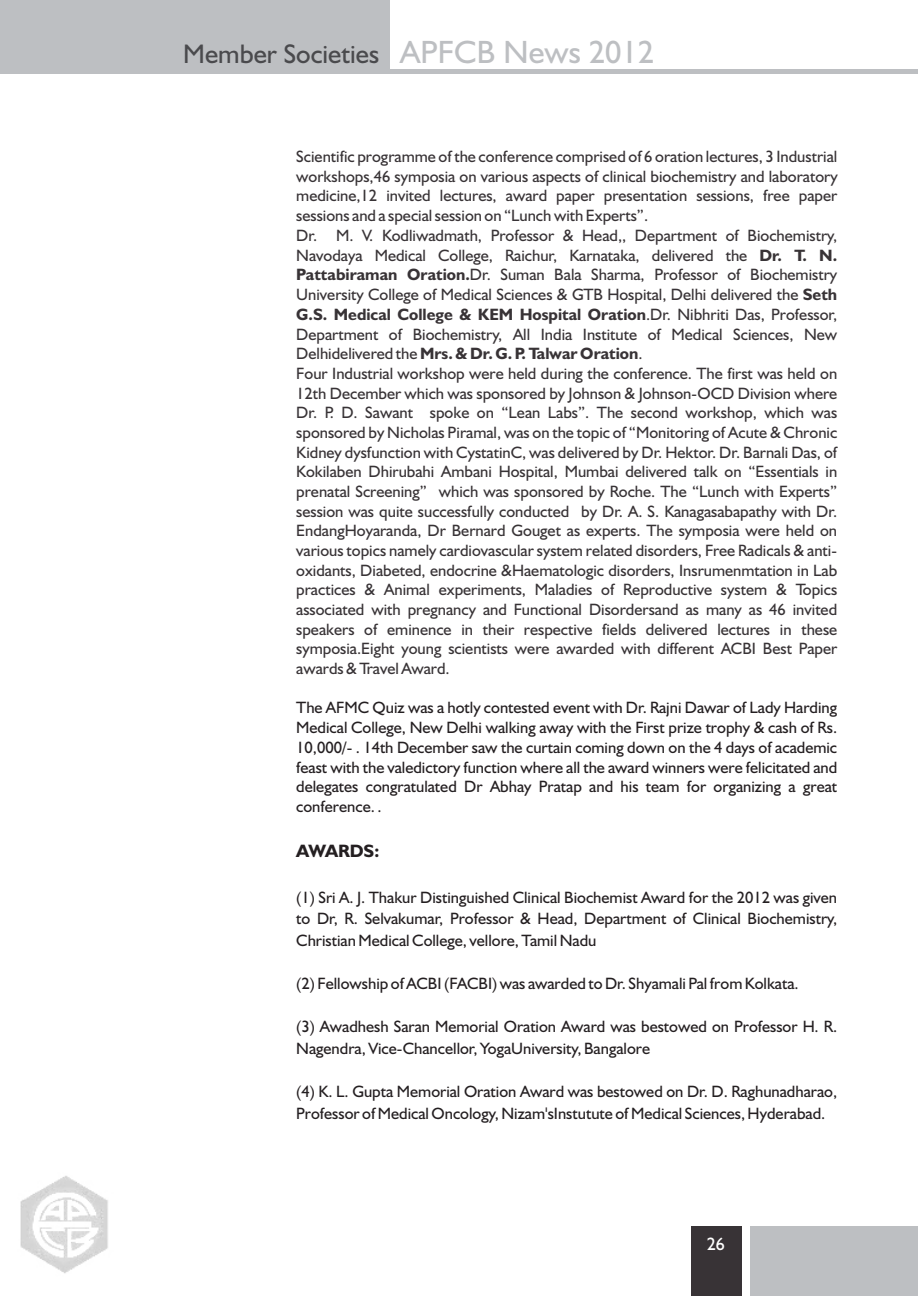
<style>
.page{position:relative;width:918px;height:1296px;background:#fff}
.page>*{position:absolute;margin:0;border:0;box-sizing:border-box;transform-origin:0 0}
.t1{font:27px "Humanist 521 BT";color:#4a4a4d}
.t2{font:700 18px "Humanist 521 BT";color:#241f21}
.t3{font:18px "Humanist 521 BT";color:#fff}
.t4{font:16.5px/19.6px "Humanist 521 BT";color:#383336}
.t5{font:16.5px/19.6px "Humanist 521 BT";color:#241f21;text-align:justify}
.s1{font-size:32.4px;color:#bdbfc2}
.s2{font-weight:700}
</style>
<div class="page">
<div style="left:0;top:0;width:390px;height:69px;background:#bdbfc2"></div>
<div style="left:0;top:69px;width:918px;height:5px;background:#bdbfc2"></div>
<div style="left:750px;top:1227px;width:168px;height:69px;background:#bdbfc2"></div>
<div style="left:691px;top:1227px;width:51px;height:69px;background:#383336"></div>
<img style="left:20px;top:1176px;width:88px;height:98px">
<h1 class="t1" style="left:183px;top:42px;width:472px">Member Societies <span class="s1">APFCB News 2012</span></h1>
<p class="t4" style="left:296px;top:148px;width:543px">Scientific programme of the conference comprised of 6 oration lectures, 3 Industrial workshops,46 symposia on various aspects of clinical biochemistry and laboratory medicine,12 invited lectures, award paper presentation sessions, free paper sessions and a special session on “Lunch with Experts”.<br>Dr. M. V. Kodliwadmath, Professor &amp; Head,, Department of Biochemistry, Navodaya Medical College, Raichur, Karnataka, delivered the <span class="s2">Dr. T. N.<br>Pattabiraman Oration.</span>Dr. Suman Bala Sharma, Professor of Biochemistry University College of Medical Sciences &amp; GTB Hospital, Delhi delivered the <span class="s2">Seth G.S. Medical College &amp; KEM Hospital Oration</span>.Dr. Nibhriti Das, Professor, Department of Biochemistry, All India Institute of Medical Sciences, New Delhidelivered the <span class="s2">Mrs. &amp; Dr. G. P. Talwar Oration</span>.<br>Four Industrial workshop were held during the conference. The first was held on 12th December which was sponsored by Johnson &amp; Johnson-OCD Division where Dr. P. D. Sawant spoke on “Lean Labs”. The second workshop, which was sponsored by Nicholas Piramal, was on the topic of “Monitoring of Acute &amp; Chronic Kidney dysfunction with CystatinC, was delivered by Dr. Hektor. Dr. Barnali Das, of Kokilaben Dhirubahi Ambani Hospital, Mumbai delivered talk on “Essentials in prenatal Screening” which was sponsored by Roche. The “Lunch with Experts” session was quite successfully conducted by Dr. A. S. Kanagasabapathy with Dr.<br>EndangHoyaranda, Dr Bernard Gouget as experts. The symposia were held on various topics namely cardiovascular system related disorders, Free Radicals &amp; anti&shy;oxidants, Diabeted, endocrine &amp;Haematologic disorders, Insrumenmtation in Lab practices &amp; Animal experiments, Maladies of Reproductive system &amp; Topics associated with pregnancy and Functional Disordersand as many as 46 invited speakers of eminence in their respective fields delivered lectures in these symposia.Eight young scientists were awarded with different ACBI Best Paper awards &amp; Travel Award.</p>
<p class="t5" style="left:296px;top:699px;width:543px">The AFMC Quiz was a hotly contested event with Dr. Rajni Dawar of Lady Harding Medical College, New Delhi walking away with the First prize trophy &amp; cash of Rs.<br>10,000/- . 14th December saw the curtain coming down on the 4 days of academic feast with the valedictory function where all the award winners were felicitated and delegates congratulated Dr Abhay Pratap and his team for organizing a great conference. .</p>
<p class="t2" style="left:296px;top:843px;width:85px">AWARDS:</p>
<p class="t5" style="left:296px;top:888px;width:543px;line-height:21.6px">(1) Sri A. J. Thakur Distinguished Clinical Biochemist Award for the 2012 was given to Dr, R. Selvakumar, Professor &amp; Head, Department of Clinical Biochemistry, Christian Medical College, vellore, Tamil Nadu</p>
<p class="t5" style="left:296px;top:975px;width:504px">(2) Fellowship of ACBI (FACBI) was awarded to Dr. Shyamali Pal from Kolkata.</p>
<p class="t5" style="left:296px;top:1017px;width:543px;line-height:21.6px">(3) Awadhesh Saran Memorial Oration Award was bestowed on Professor H. R.<br>Nagendra, Vice-Chancellor, YogaUniversity, Bangalore</p>
<p class="t5" style="left:296px;top:1082px;width:543px;line-height:21.6px">(4) K. L. Gupta Memorial Oration Award was bestowed on Dr. D. Raghunadharao,<br>Professor of Medical Oncology, Nizam'sInstutute of Medical Sciences, Hyderabad.</p>
<p class="t3" style="left:707px;top:1236px;width:20px">26</p>
</div>
